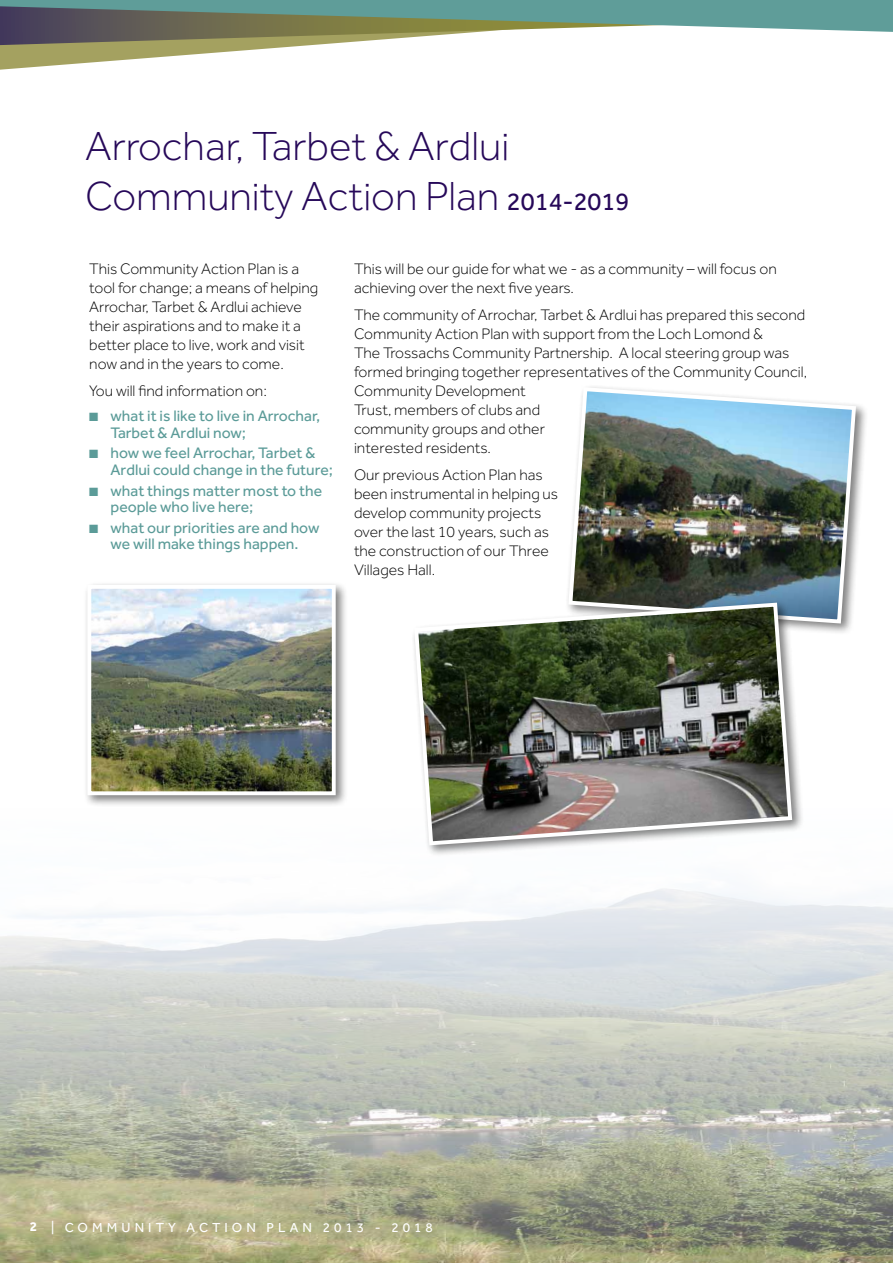
<style>
.page{position:relative;width:893px;height:1263px;background:#fff}
.page>*{position:absolute;margin:0;border:0;box-sizing:border-box;transform-origin:0 0}
.t1{font:300 42px/50.4px "Effra";color:#260859}
.t2{font:300 15.75px/18.9px "Effra";color:#000}
.t3{font:15.75px/16.5px "Effra";color:#5b9b98}
.t4{font:13.5px "Effra";letter-spacing:.3em;color:#fff}
.s1{font-weight:400;font-size:25.5px}
.s2{font-weight:700}
</style>
<div class="page">
<img style="left:0;top:888px;width:893px;height:375px">
<svg style="left:0;top:45px;width:312px;height:25px"></svg>
<svg style="left:0;top:0;width:893px;height:45px"></svg>
<div style="left:565px;top:384px;width:303px;height:252px;background:#000;opacity:.5"></div>
<img style="left:566px;top:385px;width:292px;height:241px">
<div style="left:411px;top:599px;width:394px;height:258px;background:#000;opacity:.5"></div>
<img style="left:412px;top:601px;width:382px;height:246px">
<div style="left:84px;top:581px;width:264px;height:227px;background:#000;opacity:.5"></div>
<img style="left:92px;top:590px;width:239px;height:200px">
<div style="left:87px;top:585px;width:249px;height:210px;border:4px solid #fff"></div>
<h1 class="t1" style="left:85px;top:120px;width:546px">Arrochar, Tarbet &amp; Ardlui<br>Community Action Plan <span class="s1">2014-2019</span></h1>
<p class="t2" style="left:89px;top:259px;width:231px">This Community Action Plan is a tool for change; a means of helping<br>Arrochar, Tarbet &amp; Ardlui achieve their aspirations and to make it a better place to live, work and visit now and in the years to come.</p>
<p class="t2" style="left:89px;top:381px;width:179px">You will find information on:</p>
<p class="t3" style="left:111px;top:407px;width:211px;text-indent:-21px">■ what it is like to live in Arrochar,<br>Tarbet &amp; Ardlui now;</p>
<p class="t3" style="left:111px;top:445px;width:224px;text-indent:-21px">■ how we feel Arrochar, Tarbet &amp;<br>Ardlui could change in the future;</p>
<p class="t3" style="left:111px;top:482px;width:213px;text-indent:-21px">■ what things matter most to the people who live here;</p>
<p class="t3" style="left:89px;top:519px;width:232px;text-align:center">■ what our priorities are and how we will make things happen.</p>
<p class="t2" style="left:354px;top:259px;width:424px">This will be our guide for what we - as a community – will focus on achieving over the next five years.</p>
<p class="t2" style="left:354px;top:306px;width:455px">The community of Arrochar, Tarbet &amp; Ardlui has prepared this second Community Action Plan with support from the Loch Lomond &amp;<br>The Trossachs Community Partnership. A local steering group was formed bringing together representatives of the Community Council, Community Development<br>Trust, members of clubs and<br>community groups and other<br>interested residents.</p>
<p class="t2" style="left:354px;top:465px;width:206px">Our previous Action Plan has been instrumental in helping us develop community projects over the last 10 years, such as the construction of our Three<br>Villages Hall.</p>
<p class="t4" style="left:30px;top:1219px;width:104px"><span class="s2">2</span> | COMMunity</p>
<p class="t4" style="left:186px;top:1219px;width:25px">A ction</p>
<p class="t4" style="left:267px;top:1219px;width:24px">P lan</p>
<p class="t4" style="left:323px;top:1219px;width:112px">2013 - 2018</p>
</div>
